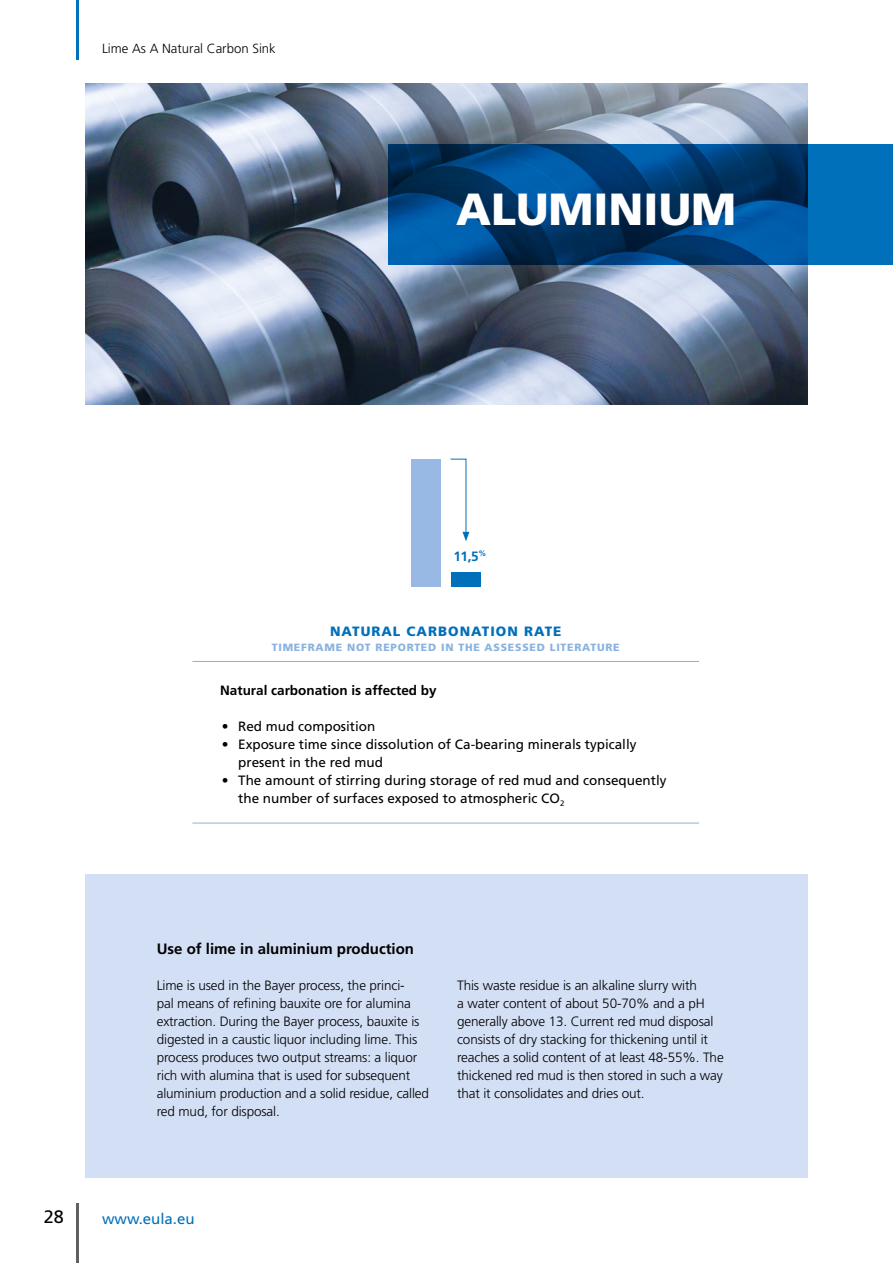
<style>
.page{position:relative;width:893px;height:1263px;background:#fff}
.page>*{position:absolute;margin:0;border:0;box-sizing:border-box;transform-origin:0 0}
.t1{font:900 45px "Frutiger LT Std";color:#fff}
.t2{font:18px "Frutiger";color:#000}
.t3{font:700 15px "Frutiger LT Std";color:#000}
.t4{font:15px "Frutiger";color:#0070ba}
.t5{font:300 13.5px/18px "Frutiger LT Std";letter-spacing:-.01em;color:#000}
.t6{font:13.5px/18px "Frutiger LT Std";color:#000}
.t7{font:700 13.5px "Frutiger LT Std";color:#000}
.t8{font:900 13.5px "Frutiger LT Std";letter-spacing:.075em;color:#0070ba}
.t9{font:700 13.5px "Frutiger LT Std";color:#0070ba}
.t10{font:300 13.2px "Frutiger";color:#000}
.t11{font:900 10.5px "Frutiger LT Std";letter-spacing:.075em;color:#8ab2df}
</style>
<div class="page">
<div style="left:85px;top:875px;width:723px;height:303px;background:#d3dff4"></div>
<img style="left:85px;top:84px;width:723px;height:320px">
<svg style="left:389px;top:144px;width:504px;height:120px;background:#004883"></svg>
<hr style="left:192px;top:661px;width:507px;height:1px;background:#8ab2df">
<hr style="left:192px;top:823px;width:507px;height:1px;background:#8ab2df">
<div style="left:411px;top:459px;width:30px;height:128px;background:#97b9e3"></div>
<div style="left:451px;top:572px;width:30px;height:15px;background:#0070ba"></div>
<svg style="left:450px;top:458px;width:19px;height:83px"></svg>
<hr style="left:77px;top:1203px;width:2px;height:60px;background:#625f5f">
<hr style="left:77px;top:0;width:2px;height:60px;background:#0070ba">
<p class="t10" style="left:102px;top:41px;width:175px">Lime As A Natural Carbon Sink</p>
<h1 class="t1" style="left:456px;top:182px;width:282px">ALUMINIUM</h1>
<p class="t9" style="left:453px;top:548px;width:35px">11,5<sup>%</sup></p>
<p class="t8" style="left:330px;top:623px;width:233px">NATURAL CARBONATION RATE</p>
<p class="t11" style="left:272px;top:641px;width:349px">TIMEFRAME NOT REPORTED IN THE ASSESSED LITERATURE</p>
<p class="t7" style="left:220px;top:683px;width:218px">Natural carbonation is affected by</p>
<p class="t6" style="left:222px;top:718px;width:155px">• Red mud composition</p>
<p class="t6" style="left:238px;top:736px;width:400px;text-indent:-16px">• Exposure time since dissolution of Ca-bearing minerals typically present in the red mud</p>
<p class="t6" style="left:238px;top:772px;width:430px;text-indent:-16px">• The amount of stirring during storage of red mud and consequently the number of surfaces exposed to atmospheric CO<sub>2</sub></p>
<p class="t3" style="left:157px;top:940px;width:259px">Use of lime in aluminium production</p>
<p class="t5" style="left:157px;top:977px;width:274px">Lime is used in the Bayer process, the princi-<br>pal means of refining bauxite ore for alumina extraction. During the Bayer process, bauxite is digested in a caustic liquor including lime. This process produces two output streams: a liquor rich with alumina that is used for subsequent aluminium production and a solid residue, called red mud, for disposal.</p>
<p class="t5" style="left:457px;top:977px;width:268px">This waste residue is an alkaline slurry with<br>a water content of about 50-70% and a pH generally above 13. Current red mud disposal consists of dry stacking for thickening until it reaches a solid content of at least 48-55%. The thickened red mud is then stored in such a way that it consolidates and dries out.</p>
<h2 class="t2" style="left:44px;top:1206px;width:22px">28</h2>
<p class="t4" style="left:102px;top:1209px;width:94px">www.eula.eu</p>
</div>
